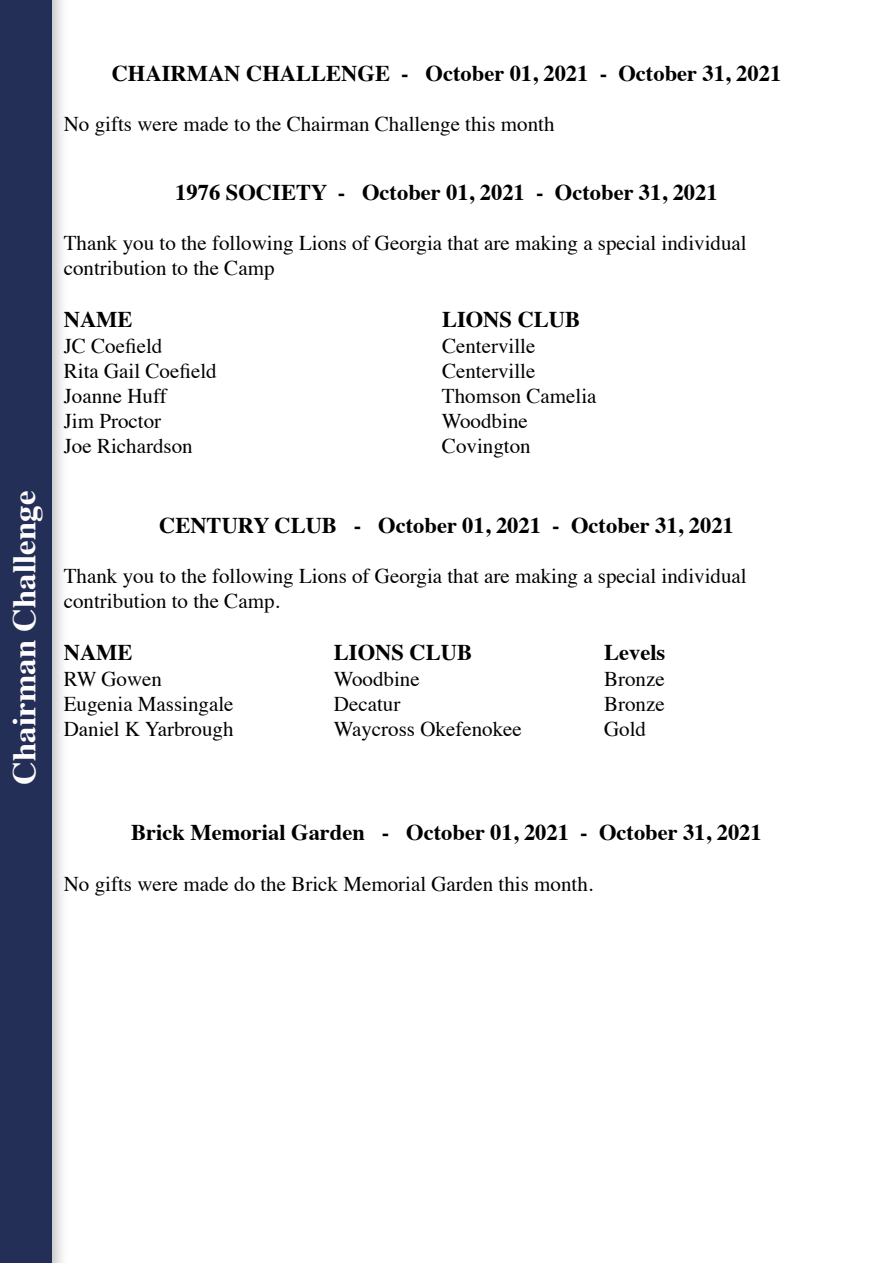
<style>
.page{position:relative;width:893px;height:1263px;background:#fff}
.page>*{position:absolute;margin:0;border:0;box-sizing:border-box;transform-origin:0 0}
.t1{font:700 33px "Times";color:#fffcfd}
.t2{font:700 22.5px "Times";color:#000}
.t3{font:21px/25.2px "Times";color:#000}
</style>
<div class="page">
<div style="left:0;top:0;width:70px;height:1263px;background:#000;opacity:.28"></div>
<div style="left:0;top:0;width:51px;height:1263px;background:#242f57"></div>
<h1 class="t1" style="left:-7px;top:785px;width:296px;rotate:-90deg">Chairman Challenge</h1>
<p class="t2" style="left:112px;top:52px;width:671px">CHAIRMAN CHALLENGE - October 01, 2021 - October 31, 2021</p>
<p class="t3" style="left:64px;top:110px;width:492px">No gifts were made to the Chairman Challenge this month</p>
<p class="t2" style="left:175px;top:170px;width:544px">1976 SOCIETY - October 01, 2021 - October 31, 2021</p>
<p class="t3" style="left:64px;top:229px;width:684px">Thank you to the following Lions of Georgia that are making a special individual contribution to the Camp</p>
<p class="t2" style="left:64px;top:298px;width:70px">NAME</p>
<p class="t2" style="left:442px;top:298px;width:140px">LIONS CLUB</p>
<p class="t3" style="left:64px;top:331px;width:100px">JC Coefield</p>
<p class="t3" style="left:442px;top:331px;width:95px">Centerville</p>
<p class="t3" style="left:64px;top:356px;width:154px">Rita Gail Coefield</p>
<p class="t3" style="left:442px;top:356px;width:95px">Centerville</p>
<p class="t3" style="left:64px;top:382px;width:104px">Joanne Huff</p>
<p class="t3" style="left:442px;top:382px;width:156px">Thomson Camelia</p>
<p class="t3" style="left:64px;top:407px;width:99px">Jim Proctor</p>
<p class="t3" style="left:442px;top:407px;width:87px">Woodbine</p>
<p class="t3" style="left:64px;top:432px;width:130px">Joe Richardson</p>
<p class="t3" style="left:442px;top:432px;width:90px">Covington</p>
<p class="t2" style="left:159px;top:503px;width:576px">CENTURY CLUB - October 01, 2021 - October 31, 2021</p>
<p class="t3" style="left:64px;top:562px;width:684px">Thank you to the following Lions of Georgia that are making a special individual contribution to the Camp.</p>
<p class="t2" style="left:64px;top:631px;width:70px">NAME</p>
<p class="t2" style="left:334px;top:631px;width:140px">LIONS CLUB</p>
<p class="t2" style="left:604px;top:631px;width:63px">Levels</p>
<p class="t3" style="left:64px;top:664px;width:100px">RW Gowen</p>
<p class="t3" style="left:334px;top:664px;width:87px">Woodbine</p>
<p class="t3" style="left:604px;top:664px;width:62px">Bronze</p>
<p class="t3" style="left:64px;top:689px;width:171px">Eugenia Massingale</p>
<p class="t3" style="left:334px;top:689px;width:68px">Decatur</p>
<p class="t3" style="left:604px;top:689px;width:62px">Bronze</p>
<p class="t3" style="left:64px;top:715px;width:171px">Daniel K Yarbrough</p>
<p class="t3" style="left:334px;top:715px;width:189px">Waycross Okefenokee</p>
<p class="t3" style="left:604px;top:715px;width:43px">Gold</p>
<p class="t2" style="left:131px;top:811px;width:632px">Brick Memorial Garden - October 01, 2021 - October 31, 2021</p>
<p class="t3" style="left:64px;top:869px;width:531px">No gifts were made do the Brick Memorial Garden this month.</p>
</div>
